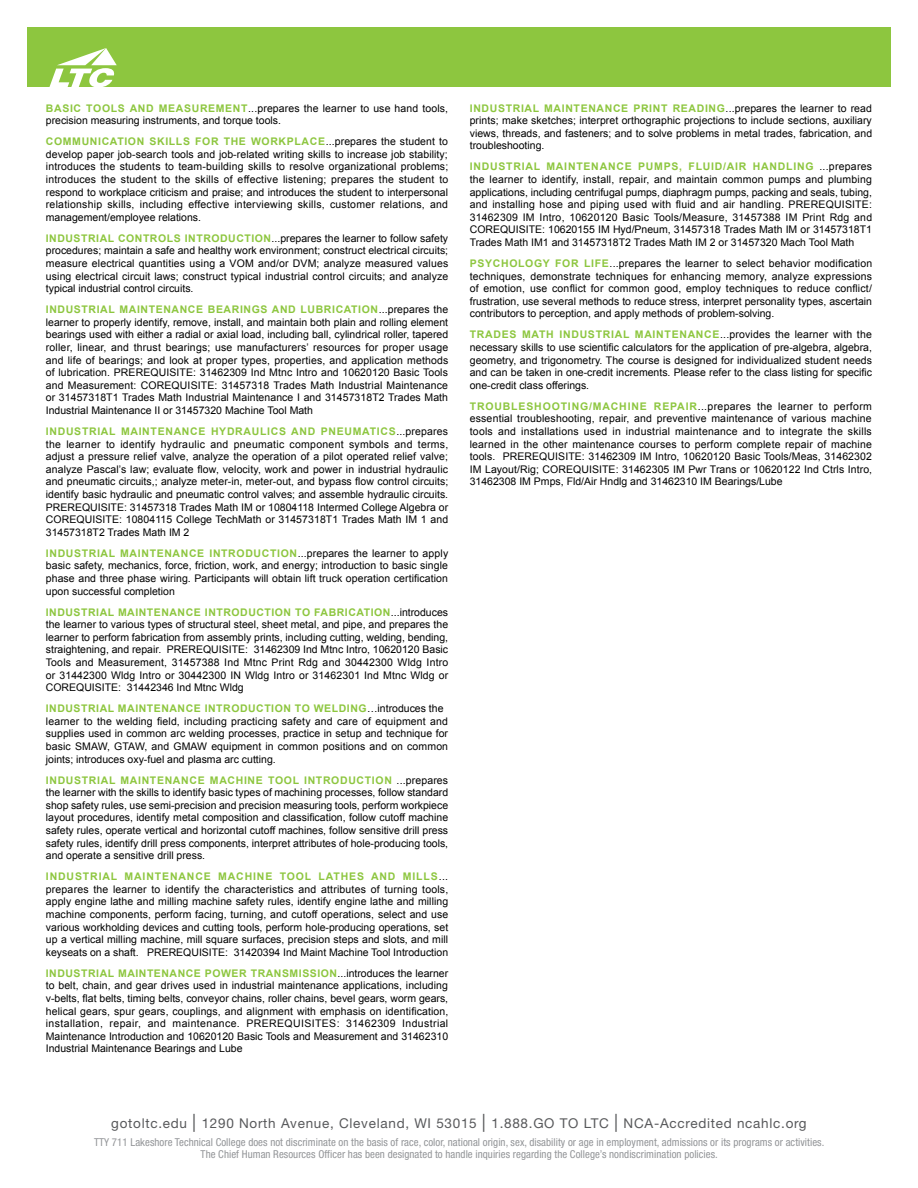
<style>
.page{position:relative;width:918px;height:1188px;background:#fff}
.page>*{position:absolute;margin:0;border:0;box-sizing:border-box;transform-origin:0 0}
.t1{font:13.5px "Helvetica Neue";letter-spacing:.055em;color:#58595b}
.t2{font:condensed 10.8px/12px "Helvetica Neue";letter-spacing:.005em;color:#939598;text-align:center}
.t3{font:10.5px/12.6px "Arial";color:#000;text-align:justify}
.t4{font:700 10.5px "Arial";letter-spacing:.065em;color:#8dc63f}
.t5{font:700 10.5px "Arial";letter-spacing:.085em;color:#8dc63f}
.s1{font-weight:700;color:#8dc63f}
.s2{font-size:18px}
</style>
<div class="page">
<div style="left:27px;top:27px;width:864px;height:60px;background:#8dc63f"></div>
<svg style="left:49px;top:48px;width:68px;height:39px"></svg>
<p class="t4" style="left:46px;top:101px;width:49px">BASIC TOOLS</p>
<p class="t4" style="left:130px;top:101px;width:9px">AND</p>
<p class="t4" style="left:159px;top:101px;width:9px">MEASUREMENT</p>
<p class="t3" style="left:46px;top:102px;width:404px;text-indent:202px">...prepares the learner to use hand tools, precision measuring instruments, and torque tools.</p>
<p class="t3" style="left:46px;top:135px;width:404px"><span class="s1">COMMUNICATION SKILLS FOR THE WORKPLACE</span>...prepares the student to develop paper job-search tools and job-related writing skills to increase job stability; introduces the students to team-building skills to resolve organizational problems; introduces the student to the skills of effective listening; prepares the student to respond to workplace criticism and praise; and introduces the student to interpersonal relationship skills, including effective interviewing skills, customer relations, and management/employee relations.</p>
<p class="t4" style="left:46px;top:231px;width:8px">INDUSTRIAL</p>
<p class="t4" style="left:118px;top:231px;width:9px">CONTROLS</p>
<p class="t4" style="left:185px;top:231px;width:9px">INTRODUCTION</p>
<p class="t3" style="left:46px;top:232px;width:404px;text-indent:226px">...prepares the learner to follow safety procedures; maintain a safe and healthy work environment; construct electrical circuits; measure electrical quantities using a VOM and/or DVM; analyze measured values using electrical circuit laws; construct typical industrial control circuits; and analyze typical industrial control circuits.</p>
<p class="t3" style="left:46px;top:303px;width:404px"><span class="s1">INDUSTRIAL MAINTENANCE BEARINGS AND LUBRICATION</span>...prepares the learner to properly identify, remove, install, and maintain both plain and rolling element bearings used with either a radial or axial load, including ball, cylindrical roller, tapered roller, linear, and thrust bearings; use manufacturers’ resources for proper usage and life of bearings; and look at proper types, properties, and application methods of lubrication. PREREQUISITE: 31462309 Ind Mtnc Intro and 10620120 Basic Tools and Measurement: COREQUISITE: 31457318 Trades Math Industrial Maintenance or 31457318T1 Trades Math Industrial Maintenance I and 31457318T2 Trades Math Industrial Maintenance II or 31457320 Machine Tool Math</p>
<p class="t4" style="left:46px;top:424px;width:8px">INDUSTRIAL</p>
<p class="t4" style="left:121px;top:424px;width:9px">MAINTENANCE</p>
<p class="t4" style="left:211px;top:424px;width:25px">HYDRAULICS</p>
<p class="t4" style="left:291px;top:424px;width:9px">AND</p>
<p class="t4" style="left:321px;top:424px;width:9px">PNEUMATICS</p>
<p class="t3" style="left:46px;top:425px;width:404px;text-indent:350px">...prepares the learner to identify hydraulic and pneumatic component symbols and terms, adjust a pressure relief valve, analyze the operation of a pilot operated relief valve; analyze Pascal’s law; evaluate flow, velocity, work and power in industrial hydraulic and pneumatic circuits,; analyze meter-in, meter-out, and bypass flow control circuits; identify basic hydraulic and pneumatic control valves; and assemble hydraulic circuits.<br>PREREQUISITE: 31457318 Trades Math IM or 10804118 Intermed College Algebra or COREQUISITE: 10804115 College TechMath or 31457318T1 Trades Math IM 1 and 31457318T2 Trades Math IM 2</p>
<p class="t3" style="left:46px;top:547px;width:404px"><span class="s1">INDUSTRIAL MAINTENANCE INTRODUCTION</span>...prepares the learner to apply basic safety, mechanics, force, friction, work, and energy; introduction to basic single phase and three phase wiring. Participants will obtain lift truck operation certification upon successful completion</p>
<p class="t3" style="left:46px;top:606px;width:404px"><span class="s1">INDUSTRIAL MAINTENANCE INTRODUCTION TO FABRICATION</span>...introduces the learner to various types of structural steel, sheet metal, and pipe, and prepares the learner to perform fabrication from assembly prints, including cutting, welding, bending, straightening, and repair. PREREQUISITE: 31462309 Ind Mtnc Intro, 10620120 Basic Tools and Measurement, 31457388 Ind Mtnc Print Rdg and 30442300 Wldg Intro or 31442300 Wldg Intro or 30442300 IN Wldg Intro or 31462301 Ind Mtnc Wldg or COREQUISITE: 31442346 Ind Mtnc Wldg</p>
<p class="t3" style="left:46px;top:702px;width:404px;text-align:left"><span class="s1">INDUSTRIAL MAINTENANCE INTRODUCTION TO WELDING</span>…introduces the learner to the welding field, including practicing safety and care of equipment and supplies used in common arc welding processes, practice in setup and technique for basic SMAW, GTAW, and GMAW equipment in common positions and on common joints; introduces oxy-fuel and plasma arc cutting.</p>
<p class="t4" style="left:46px;top:773px;width:173px">INDUSTRIAL MAINTENANCE MACHINE</p>
<p class="t4" style="left:268px;top:773px;width:9px">TOOL</p>
<p class="t4" style="left:304px;top:773px;width:9px">INTRODUCTION</p>
<p class="t3" style="left:46px;top:774px;width:404px;text-indent:351px">...prepares the learner with the skills to identify basic types of machining processes, follow standard shop safety rules, use semi-precision and precision measuring tools, perform workpiece layout procedures, identify metal composition and classification, follow cutoff machine safety rules, operate vertical and horizontal cutoff machines, follow sensitive drill press safety rules, identify drill press components, interpret attributes of hole-producing tools, and operate a sensitive drill press.</p>
<p class="t5" style="left:46px;top:869px;width:181px">INDUSTRIAL MAINTENANCE MACHINE</p>
<p class="t4" style="left:280px;top:869px;width:9px">TOOL</p>
<p class="t4" style="left:318px;top:869px;width:9px">LATHES</p>
<p class="t4" style="left:371px;top:869px;width:9px">AND</p>
<p class="t3" style="left:46px;top:870px;width:404px;text-indent:357px"><span class="s1">MILLS</span>... prepares the learner to identify the characteristics and attributes of turning tools, apply engine lathe and milling machine safety rules, identify engine lathe and milling machine components, perform facing, turning, and cutoff operations, select and use various workholding devices and cutting tools, perform hole-producing operations, set up a vertical milling machine, mill square surfaces, precision steps and slots, and mill keyseats on a shaft. PREREQUISITE: 31420394 Ind Maint Machine Tool Introduction</p>
<p class="t3" style="left:46px;top:967px;width:404px"><span class="s1">INDUSTRIAL MAINTENANCE POWER TRANSMISSION</span>...introduces the learner to belt, chain, and gear drives used in industrial maintenance applications, including v-belts, flat belts, timing belts, conveyor chains, roller chains, bevel gears, worm gears, helical gears, spur gears, couplings, and alignment with emphasis on identification, installation, repair, and maintenance. PREREQUISITES: 31462309 Industrial Maintenance Introduction and 10620120 Basic Tools and Measurement and 31462310<br>Industrial Maintenance Bearings and Lube</p>
<p class="t3" style="left:470px;top:102px;width:404px"><span class="s1">INDUSTRIAL MAINTENANCE PRINT READING</span>...prepares the learner to read prints; make sketches; interpret orthographic projections to include sections, auxiliary views, threads, and fasteners; and to solve problems in metal trades, fabrication, and troubleshooting.</p>
<p class="t3" style="left:470px;top:161px;width:404px"><span class="s1">INDUSTRIAL MAINTENANCE PUMPS, FLUID/AIR HANDLING</span> ...prepares the learner to identify, install, repair, and maintain common pumps and plumbing applications, including centrifugal pumps, diaphragm pumps, packing and seals, tubing, and installing hose and piping used with fluid and air handling. PREREQUISITE:<br>31462309 IM Intro, 10620120 Basic Tools/Measure, 31457388 IM Print Rdg and COREQUISITE: 10620155 IM Hyd/Pneum, 31457318 Trades Math IM or 31457318T1<br>Trades Math IM1 and 31457318T2 Trades Math IM 2 or 31457320 Mach Tool Math</p>
<p class="t3" style="left:470px;top:257px;width:404px"><span class="s1">PSYCHOLOGY FOR LIFE</span>...prepares the learner to select behavior modification techniques, demonstrate techniques for enhancing memory, analyze expressions of emotion, use conflict for common good, employ techniques to reduce conflict/ frustration, use several methods to reduce stress, interpret personality types, ascertain contributors to perception, and apply methods of problem-solving.</p>
<p class="t3" style="left:470px;top:329px;width:404px"><span class="s1">TRADES MATH INDUSTRIAL MAINTENANCE</span>...provides the learner with the necessary skills to use scientific calculators for the application of pre-algebra, algebra, geometry, and trigonometry. The course is designed for individualized student needs and can be taken in one-credit increments. Please refer to the class listing for specific one-credit class offerings.</p>
<p class="t3" style="left:470px;top:400px;width:404px"><span class="s1">TROUBLESHOOTING/MACHINE REPAIR</span>...prepares the learner to perform essential troubleshooting, repair, and preventive maintenance of various machine tools and installations used in industrial maintenance and to integrate the skills learned in the other maintenance courses to perform complete repair of machine tools. PREREQUISITE: 31462309 IM Intro, 10620120 Basic Tools/Meas, 31462302<br>IM Layout/Rig; COREQUISITE: 31462305 IM Pwr Trans or 10620122 Ind Ctrls Intro, 31462308 IM Pmps, Fld/Air Hndlg and 31462310 IM Bearings/Lube</p>
<p class="t1" style="left:111px;top:1115px;width:697px">gotoltc.edu <span class="s2">|</span> 1290 North Avenue, Cleveland, WI 53015 <span class="s2">|</span> 1.888.GO TO LTC <span class="s2">|</span> NCA-Accredited ncahlc.org</p>
<p class="t2" style="left:94px;top:1136px;width:732px">TTY 711 Lakeshore Technical College does not discriminate on the basis of race, color, national origin, sex, disability or age in employment, admissions or its programs or activities.<br>The Chief Human Resources Officer has been designated to handle inquiries regarding the College’s nondiscrimination policies.</p>
</div>
